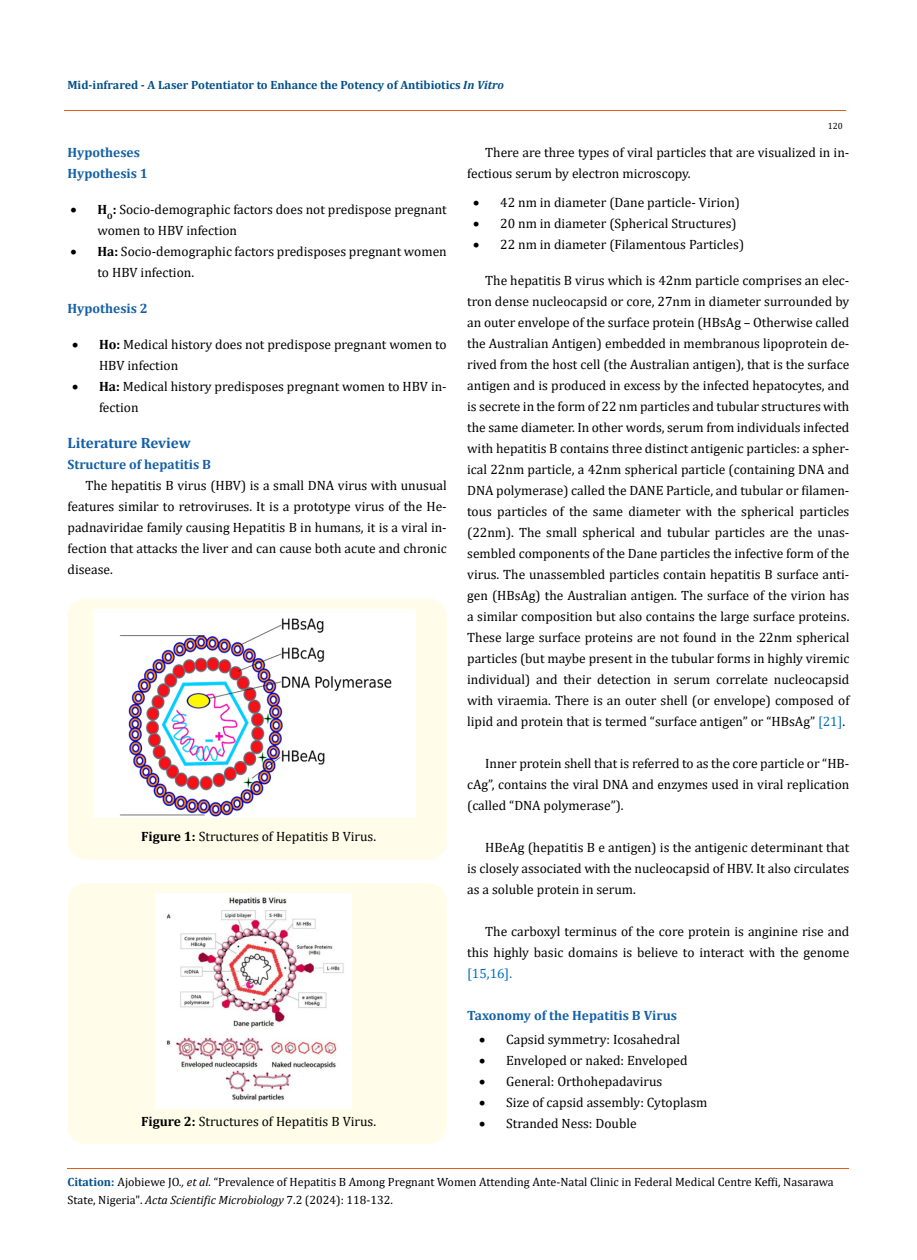
<style>
.page{position:relative;width:917px;height:1260px;background:#fff}
.page>*{position:absolute;margin:0;border:0;box-sizing:border-box;transform-origin:0 0}
.t1{font:700 15px "Cambria";color:#1560a6}
.t2{font:13.5px/21px "Cambria";color:#000}
.t3{font:700 13.5px/21px "Cambria";color:#1560a6}
.t4{font:13.5px "Cambria";color:#0070c0}
.t5{font:12px/18px "Cambria";color:#000}
.t6{font:700 12px "Cambria";color:#035089}
.t7{font:9px "Cambria";color:#000}
.s1{font-style:italic}
.s2{font-weight:700}
.s3{color:#0070c0}
.s4{font-weight:700;color:#035089}
</style>
<div class="page">
<hr style="left:64px;top:111px;width:782px;height:1px;background:#e05d1a">
<div style="left:67px;top:598px;width:380px;height:262px;background:#fffde9;border-radius:18px"></div>
<img style="left:93px;top:610px;width:323px;height:208px">
<div style="left:67px;top:883px;width:380px;height:261px;background:#fffde9;border-radius:18px"></div>
<img style="left:156px;top:893px;width:195px;height:216px">
<hr style="left:67px;top:1168px;width:782px;height:1px;background:#e05d1a">
<p class="t6" style="left:67px;top:76px;width:438px">Mid-infrared - A Laser Potentiator to Enhance the Potency of Antibiotics <span class="s1">In Vitro</span></p>
<p class="t7" style="left:827px;top:120px;width:16px">120</p>
<p class="t3" style="left:67px;top:142px;width:82px">Hypotheses<br>Hypothesis 1</p>
<p class="t2" style="left:97px;top:199px;width:351px;text-indent:-27px">• <span class="s2">H</span><sub>O</sub><span class="s2">:</span> Socio-demographic factors does not predispose pregnant women to HBV infection</p>
<p class="t2" style="left:97px;top:241px;width:351px;text-indent:-27px">• <span class="s2">Ha:</span> Socio-demographic factors predisposes pregnant women to HBV infection.</p>
<p class="t3" style="left:67px;top:298px;width:82px">Hypothesis 2</p>
<p class="t2" style="left:99px;top:334px;width:349px;text-indent:-27px">• <span class="s2">Ho:</span> Medical history does not predispose pregnant women to<br>HBV infection</p>
<p class="t2" style="left:99px;top:376px;width:349px;text-indent:-27px">• <span class="s2">Ha:</span> Medical history predisposes pregnant women to HBV in&shy;fection</p>
<p class="t1" style="left:67px;top:432px;width:125px">Literature Review</p>
<p class="t3" style="left:67px;top:454px;width:145px">Structure of hepatitis B</p>
<p class="t2" style="left:67px;top:475px;width:381px;text-align:justify;text-indent:18px">The hepatitis B virus (HBV) is a small DNA virus with unusual features similar to retroviruses. It is a prototype virus of the He&shy;padnaviridae family causing Hepatitis B in humans, it is a viral in&shy;fection that attacks the liver and can cause both acute and chronic disease.</p>
<p class="t2" style="left:141px;top:826px;width:237px"><span class="s2">Figure 1:</span> Structures of Hepatitis B Virus.</p>
<p class="t2" style="left:141px;top:1111px;width:237px"><span class="s2">Figure 2:</span> Structures of Hepatitis B Virus.</p>
<p class="t2" style="left:467px;top:142px;width:383px;text-indent:18px">There are three types of viral particles that are visualized in in&shy;fectious serum by electron microscopy.</p>
<p class="t2" style="left:473px;top:192px;width:268px">• 42 nm in diameter (Dane particle- Virion)</p>
<p class="t2" style="left:473px;top:213px;width:265px">• 20 nm in diameter (Spherical Structures)</p>
<p class="t2" style="left:473px;top:234px;width:272px">• 22 nm in diameter (Filamentous Particles)</p>
<p class="t2" style="left:467px;top:270px;width:384px;text-align:justify;text-indent:18px">The hepatitis B virus which is 42nm particle comprises an elec&shy;tron dense nucleocapsid or core, 27nm in diameter surrounded by an outer envelope of the surface protein (HBsAg – Otherwise called the Australian Antigen) embedded in membranous lipoprotein de&shy;rived from the host cell (the Australian antigen), that is the surface antigen and is produced in excess by the infected hepatocytes, and is secrete in the form of 22 nm particles and tubular structures with the same diameter. In other words, serum from individuals infected with hepatitis B contains three distinct antigenic particles: a spher&shy;ical 22nm particle, a 42nm spherical particle (containing DNA and DNA polymerase) called the DANE Particle, and tubular or filamen&shy;tous particles of the same diameter with the spherical particles (22nm). The small spherical and tubular particles are the unas&shy;sembled components of the Dane particles the infective form of the virus. The unassembled particles contain hepatitis B surface anti&shy;gen (HBsAg) the Australian antigen. The surface of the virion has a similar composition but also contains the large surface proteins.<br>These large surface proteins are not found in the 22nm spherical particles (but maybe present in the tubular forms in highly viremic individual) and their detection in serum correlate nucleocapsid with viraemia. There is an outer shell (or envelope) composed of lipid and protein that is termed “surface antigen” or “HBsAg” <span class="s3">[21]</span>.</p>
<p class="t2" style="left:467px;top:753px;width:384px;text-align:justify;text-indent:18px">Inner protein shell that is referred to as the core particle or “HB&shy;cAg”, contains the viral DNA and enzymes used in viral replication (called “DNA polymerase”).</p>
<p class="t2" style="left:467px;top:837px;width:384px;text-align:justify;text-indent:18px">HBeAg (hepatitis B e antigen) is the antigenic determinant that is closely associated with the nucleocapsid of HBV. It also circulates as a soluble protein in serum.</p>
<p class="t2" style="left:467px;top:921px;width:384px;text-align:right">The carboxyl terminus of the core protein is anginine rise and this highly basic domains is believe to interact with the genome</p>
<p class="t4" style="left:467px;top:965px;width:46px">[15,16].</p>
<p class="t3" style="left:467px;top:1004px;width:211px">Taxonomy of the Hepatitis B Virus</p>
<p class="t2" style="left:479px;top:1029px;width:202px">• Capsid symmetry: Icosahedral</p>
<p class="t2" style="left:479px;top:1050px;width:210px">• Enveloped or naked: Enveloped</p>
<p class="t2" style="left:479px;top:1071px;width:185px">• General: Orthohepadavirus</p>
<p class="t2" style="left:479px;top:1092px;width:230px">• Size of capsid assembly: Cytoplasm</p>
<p class="t2" style="left:479px;top:1113px;width:159px">• Stranded Ness: Double</p>
<p class="t5" style="left:67px;top:1173px;width:767px"><span class="s4">Citation:</span> Ajobiewe JO<span class="s1">., et al.</span> “Prevalence of Hepatitis B Among Pregnant Women Attending Ante-Natal Clinic in Federal Medical Centre Keffi, Nasarawa<br>State, Nigeria". <span class="s1">Acta Scientific Microbiology</span> 7.2 (2024): 118-132.</p>
</div>
